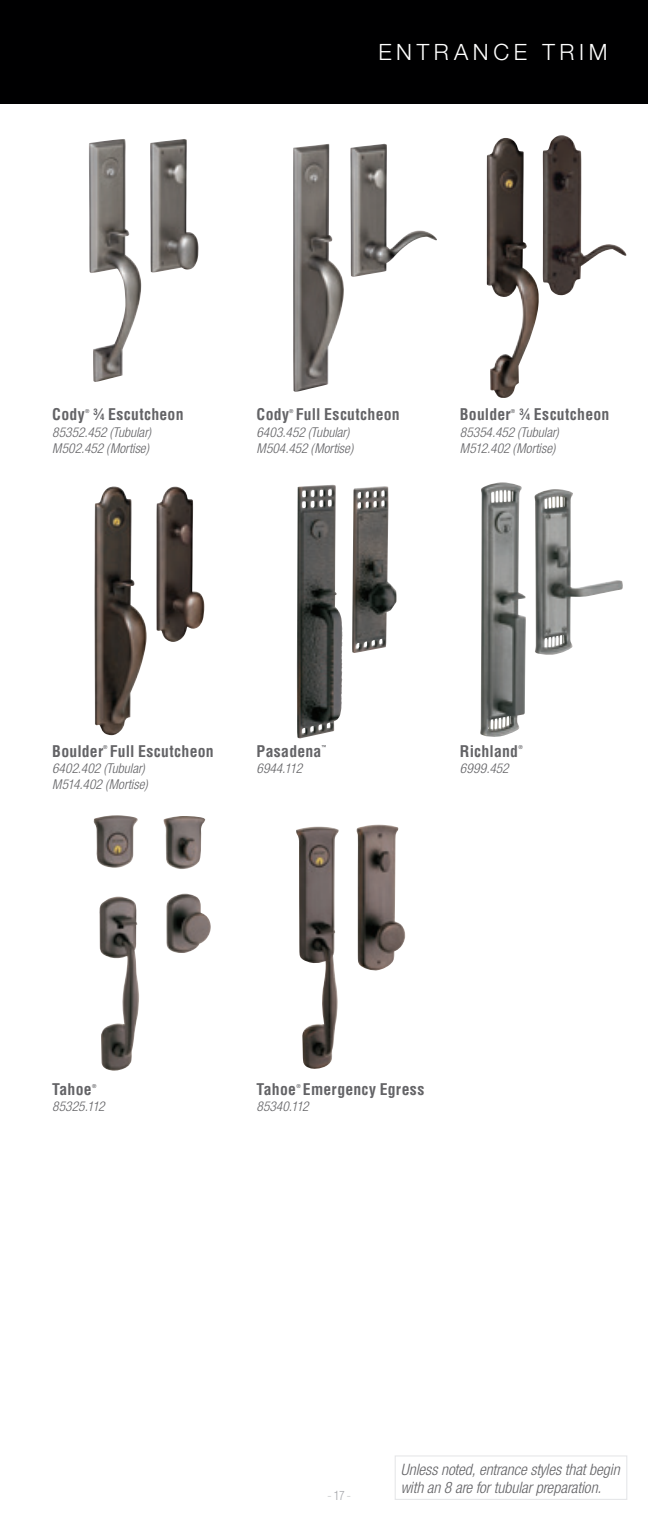
<style>
.page{position:relative;width:648px;height:1519px;background:#fff}
.page>*{position:absolute;margin:0;border:0;box-sizing:border-box;transform-origin:0 0}
.t1{font:300 22.5px "Helvetica Neue";letter-spacing:.205em;color:#fff}
.t2{font:700 condensed 15.75px "Helvetica";letter-spacing:.015em;color:#636366}
.t3{font:italic 300 condensed 15.75px/18.9px "Helvetica Neue";color:#636366}
.t4{font:italic 300 condensed 13.5px/16.2px "Helvetica Neue";color:#636366}
.t5{font:300 condensed 12.38px "Helvetica";color:#c7c8ca}
.t6{font:700 condensed 5.17px "Helvetica";color:#636366}
.s1{font-size:8.55px}
.s2{color:#a8a9ad}
</style>
<div class="page">
<div style="left:395px;top:1455px;width:232px;height:45px;border:1px solid #e6e7e9"></div>
<img style="left:480px;top:482px;width:46px;height:255px">
<img style="left:534px;top:489px;width:89px;height:166px">
<img style="left:352px;top:486px;width:45px;height:167px">
<img style="left:297px;top:485px;width:46px;height:253px">
<img style="left:293px;top:144px;width:144px;height:248px">
<img style="left:95px;top:486px;width:52px;height:249px">
<img style="left:89px;top:139px;width:110px;height:243px">
<img style="left:487px;top:138px;width:52px;height:260px">
<img style="left:543px;top:135px;width:84px;height:160px">
<img style="left:296px;top:824px;width:109px;height:245px">
<img style="left:93px;top:815px;width:118px;height:255px">
<div style="left:0;top:0;width:648px;height:104px;background:#000001"></div>
<h1 class="t1" style="left:378px;top:39px;width:231px">ENTRANCE TRIM</h1>
<p class="t2" style="left:52px;top:405px;width:133px">Cody<sup>®</sup> <sup>3</sup>⁄<span class="s1">4</span> Escutcheon</p>
<p class="t4" style="left:52px;top:424px;width:100px">85352.452 (Tubular)<br>M502.452 (Mortise)</p>
<p class="t2" style="left:257px;top:405px;width:145px">Cody Full Escutcheon</p>
<p class="t6" style="left:289px;top:408px;width:6px">®</p>
<p class="t4" style="left:257px;top:424px;width:98px">6403.452 (Tubular)<br>M504.452 (Mortise)</p>
<p class="t2" style="left:460px;top:405px;width:151px">Boulder<sup>®</sup> <sup>3</sup>⁄<span class="s1">4</span> Escutcheon</p>
<p class="t4" style="left:460px;top:424px;width:100px">85354.452 (Tubular)<br>M512.402 (Mortise)</p>
<p class="t2" style="left:52px;top:741px;width:163px">Boulder Full Escutcheon</p>
<p class="t6" style="left:103px;top:744px;width:6px">®</p>
<p class="t4" style="left:52px;top:760px;width:97px">6402.402 (Tubular)<br>M514.402 (Mortise)</p>
<p class="t2" style="left:257px;top:741px;width:66px">Pasadena</p>
<p class="t6" style="left:322px;top:744px;width:6px">™</p>
<p class="t4" style="left:257px;top:760px;width:47px">6944.112</p>
<p class="t2" style="left:460px;top:741px;width:60px">Richland</p>
<p class="t6" style="left:519px;top:744px;width:6px">®</p>
<p class="t4" style="left:460px;top:760px;width:50px">6999.452</p>
<p class="t2" style="left:52px;top:1079px;width:41px">Tahoe</p>
<p class="t6" style="left:92px;top:1082px;width:6px">®</p>
<p class="t4" style="left:52px;top:1098px;width:54px">85325.112</p>
<p class="t2" style="left:257px;top:1079px;width:169px">Tahoe Emergency Egress</p>
<p class="t6" style="left:297px;top:1082px;width:6px">®</p>
<p class="t4" style="left:257px;top:1098px;width:54px">85340.112</p>
<p class="t5" style="left:327px;top:1488px;width:25px">- <span class="s2">17</span> -</p>
<p class="t3" style="left:401px;top:1459px;width:221px">Unless noted, entrance styles that begin with an 8 are for tubular preparation.</p>
</div>
